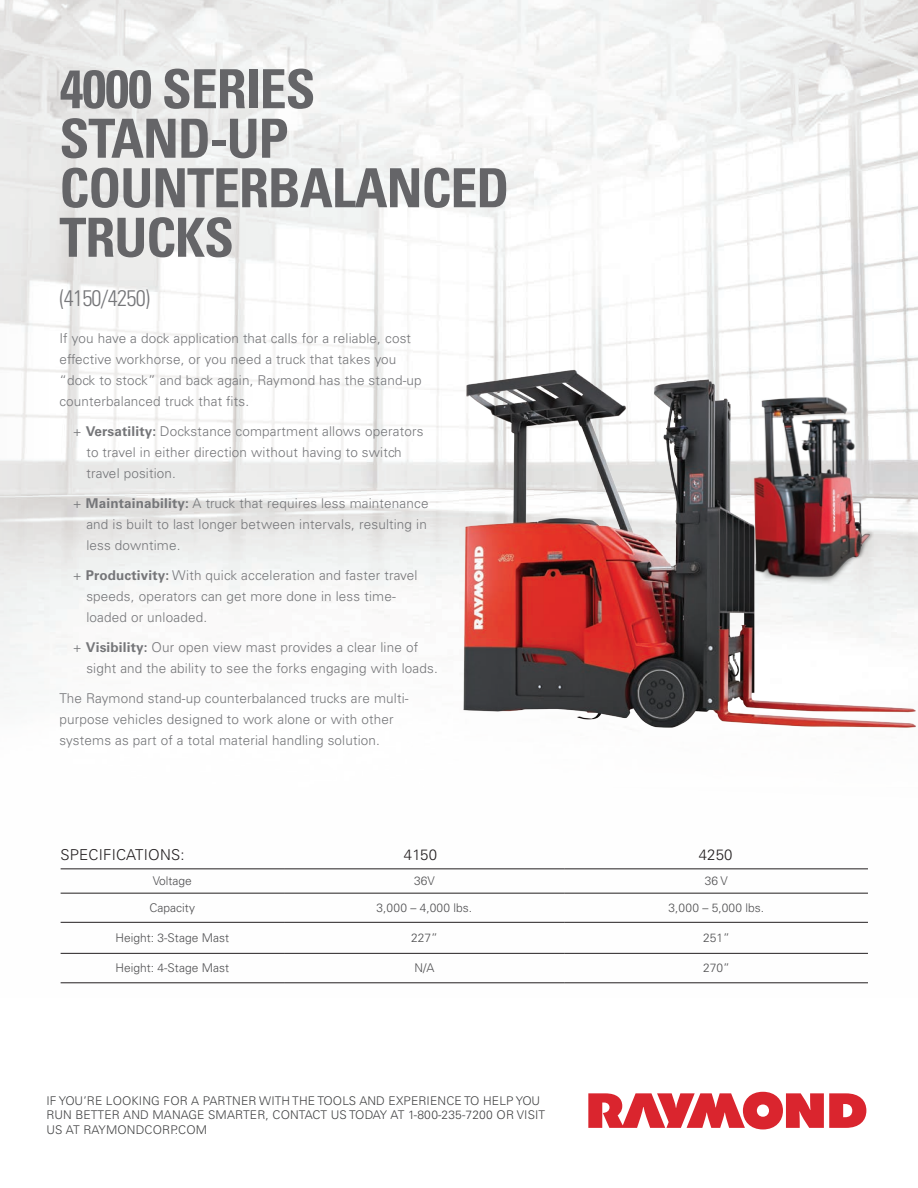
<style>
.page{position:relative;width:918px;height:1188px;background:#fff}
.page>*{position:absolute;margin:0;border:0;box-sizing:border-box;transform-origin:0 0}
.t1{font:700 condensed 54px/49.5px "Univers LT Std";letter-spacing:-.02em;color:#656568}
.t2{font:300 condensed 22.5px "Univers LT Std";letter-spacing:-.03em;color:#757679}
.t3{font:300 15px "Univers LT Std";letter-spacing:.01em;color:#231f20}
.t4{font:300 13.5px/21px "Univers LT Std";letter-spacing:.01em;color:#757679}
.t5{font:300 12px/14.4px "Univers LT Std";letter-spacing:.01em;color:#414243}
.t6{font:300 12px "Univers LT Std";color:#505052}
.t7{font:300 12px "Univers LT Std";letter-spacing:.02em;color:#505052}
.s1{font-weight:700}
</style>
<div class="page">
<svg style="left:60px;top:868px;width:808px;height:116px"></svg>
<img style="left:0;top:0;width:918px;height:697px">
<img style="left:442px;top:362px;width:476px;height:366px">
<hr style="left:61px;top:869px;width:223px;height:1px;background:#231f20">
<hr style="left:284px;top:869px;width:281px;height:1px;background:#231f20">
<hr style="left:565px;top:869px;width:303px;height:1px;background:#231f20">
<hr style="left:61px;top:893px;width:223px;height:1px;background:#231f20">
<hr style="left:284px;top:893px;width:281px;height:1px;background:#231f20">
<hr style="left:565px;top:893px;width:303px;height:1px;background:#231f20">
<hr style="left:61px;top:922px;width:223px;height:1px;background:#231f20">
<hr style="left:284px;top:922px;width:281px;height:1px;background:#231f20">
<hr style="left:565px;top:922px;width:303px;height:1px;background:#231f20">
<hr style="left:61px;top:953px;width:223px;height:1px;background:#231f20">
<hr style="left:284px;top:953px;width:281px;height:1px;background:#231f20">
<hr style="left:565px;top:953px;width:303px;height:1px;background:#231f20">
<hr style="left:61px;top:983px;width:223px;height:1px;background:#231f20">
<hr style="left:284px;top:983px;width:281px;height:1px;background:#231f20">
<hr style="left:565px;top:983px;width:303px;height:1px;background:#231f20">
<svg style="left:588px;top:1092px;width:278px;height:37px"></svg>
<p class="t1" style="left:59px;top:64px;width:451px">4000 SERIES<br>STAND-UP<br>COUNTERBALANCED<br>TRUCKS</p>
<p class="t2" style="left:59px;top:284px;width:92px">(4150/4250)</p>
<p class="t4" style="left:59px;top:328px;width:364px">If you have a dock application that calls for a reliable, cost effective workhorse, or you need a truck that takes you “dock to stock” and back again, Raymond has the stand-up counterbalanced truck that fits.</p>
<p class="t4" style="left:86px;top:421px;width:339px;text-indent:-13px">+ <span class="s1">Versatility:</span> Dockstance compartment allows operators to travel in either direction without having to switch travel position.</p>
<p class="t4" style="left:86px;top:493px;width:344px;text-indent:-14px">+ <span class="s1">Maintainability:</span> A truck that requires less maintenance and is built to last longer between intervals, resulting in less downtime.</p>
<p class="t4" style="left:86px;top:565px;width:333px;text-indent:-14px">+ <span class="s1">Productivity:</span> With quick acceleration and faster travel speeds, operators can get more done in less time&shy;loaded or unloaded.</p>
<p class="t4" style="left:86px;top:637px;width:353px;text-indent:-14px">+ <span class="s1">Visibility:</span> Our open view mast provides a clear line of sight and the ability to see the forks engaging with loads.</p>
<p class="t4" style="left:59px;top:688px;width:351px">The Raymond stand-up counterbalanced trucks are multi&shy;purpose vehicles designed to work alone or with other systems as part of a total material handling solution.</p>
<p class="t3" style="left:61px;top:846px;width:125px">SPECIFICATIONS:</p>
<p class="t3" style="left:404px;top:846px;width:35px">4150</p>
<p class="t3" style="left:699px;top:846px;width:35px">4250</p>
<p class="t6" style="left:153px;top:874px;width:41px">Voltage</p>
<p class="t6" style="left:414px;top:874px;width:22px">36V</p>
<p class="t6" style="left:705px;top:874px;width:25px">36 V</p>
<p class="t6" style="left:150px;top:901px;width:47px">Capacity</p>
<p class="t7" style="left:377px;top:901px;width:97px">3,000 – 4,000 lbs.</p>
<p class="t7" style="left:669px;top:901px;width:97px">3,000 – 5,000 lbs.</p>
<p class="t6" style="left:116px;top:931px;width:115px">Height: 3-Stage Mast</p>
<p class="t6" style="left:411px;top:931px;width:28px">227”</p>
<p class="t6" style="left:703px;top:931px;width:28px">251”</p>
<p class="t6" style="left:116px;top:961px;width:115px">Height: 4-Stage Mast</p>
<p class="t6" style="left:414px;top:961px;width:21px">N/A</p>
<p class="t6" style="left:703px;top:961px;width:28px">270”</p>
<p class="t5" style="left:46px;top:1093px;width:500px">IF YOU’RE LOOKING FOR A PARTNER WITH THE TOOLS AND EXPERIENCE TO HELP YOU<br>RUN BETTER AND MANAGE SMARTER, CONTACT US TODAY AT 1-800-235-7200 OR VISIT<br>US AT RAYMONDCORP.COM</p>
</div>
